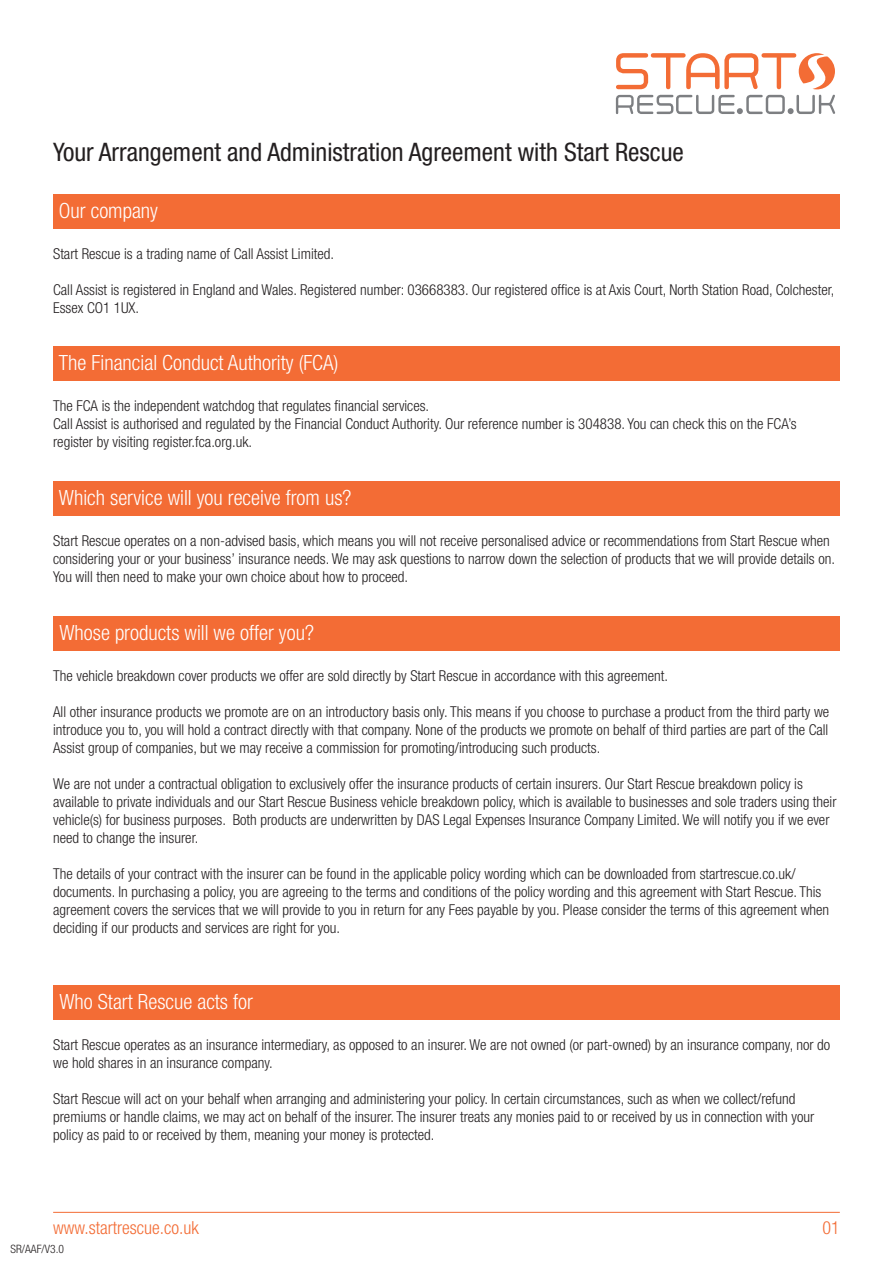
<style>
.page{position:relative;width:893px;height:1263px;background:#fff}
.page>*{position:absolute;margin:0;border:0;box-sizing:border-box;transform-origin:0 0}
.t1{font:condensed 25.5px "Helvetica Neue LT Std";color:#231f20}
.t2{font:300 condensed 21px "Helvetica Neue LT Std";color:#fff}
.t3{font:300 condensed 18px "Helvetica Neue LT Std";color:#f36c35}
.t4{font:300 condensed 15px/18px "Helvetica Neue LT Std";color:#231f20}
.t5{font:300 condensed 11.55px "Helvetica Neue LT Std";color:#231f20}
</style>
<div class="page">
<svg style="left:616px;top:53px;width:219px;height:61px"></svg>
<hr style="left:53px;top:1212px;width:787px;height:1px;background:#f36c35">
<div style="left:53px;top:195px;width:787px;height:34px;background:#f36c35"></div>
<div style="left:53px;top:347px;width:787px;height:34px;background:#f36c35"></div>
<div style="left:53px;top:481px;width:787px;height:35px;background:#f36c35"></div>
<div style="left:53px;top:616px;width:787px;height:35px;background:#f36c35"></div>
<div style="left:53px;top:985px;width:787px;height:34px;background:#f36c35"></div>
<p class="t1" style="left:53px;top:137px;width:632px">Your Arrangement and Administration Agreement with Start Rescue</p>
<p class="t2" style="left:59px;top:199px;width:101px">Our company</p>
<p class="t4" style="left:53px;top:244px;width:282px">Start Rescue is a trading name of Call Assist Limited.</p>
<p class="t4" style="left:53px;top:280px;width:783px">Call Assist is registered in England and Wales. Registered number: 03668383. Our registered office is at Axis Court, North Station Road, Colchester,<br>Essex CO1 1UX.</p>
<p class="t2" style="left:59px;top:351px;width:281px">The Financial Conduct Authority (FCA)</p>
<p class="t4" style="left:53px;top:397px;width:378px">The FCA is the independent watchdog that regulates financial services.</p>
<p class="t4" style="left:53px;top:415px;width:745px">Call Assist is authorised and regulated by the Financial Conduct Authority. Our reference number is 304838. You can check this on the FCA’s register by visiting register.fca.org.uk.</p>
<p class="t2" style="left:59px;top:485px;width:294px">Which service will you receive from us?</p>
<p class="t4" style="left:53px;top:532px;width:783px">Start Rescue operates on a non-advised basis, which means you will not receive personalised advice or recommendations from Start Rescue when considering your or your business’ insurance needs. We may ask questions to narrow down the selection of products that we will provide details on.<br>You will then need to make your own choice about how to proceed.</p>
<p class="t2" style="left:59px;top:620px;width:256px">Whose products will we offer you?</p>
<p class="t4" style="left:53px;top:666px;width:616px">The vehicle breakdown cover products we offer are sold directly by Start Rescue in accordance with this agreement.</p>
<p class="t4" style="left:53px;top:702px;width:778px;text-align:justify">All other insurance products we promote are on an introductory basis only. This means if you choose to purchase a product from the third party we introduce you to, you will hold a contract directly with that company. None of the products we promote on behalf of third parties are part of the Call Assist group of companies, but we may receive a commission for promoting/introducing such products.</p>
<p class="t4" style="left:53px;top:774px;width:785px">We are not under a contractual obligation to exclusively offer the insurance products of certain insurers. Our Start Rescue breakdown policy is available to private individuals and our Start Rescue Business vehicle breakdown policy, which is available to businesses and sole traders using their vehicle(s) for business purposes. Both products are underwritten by DAS Legal Expenses Insurance Company Limited. We will notify you if we ever need to change the insurer.</p>
<p class="t4" style="left:53px;top:864px;width:778px">The details of your contract with the insurer can be found in the applicable policy wording which can be downloaded from startrescue.co.uk/ documents. In purchasing a policy, you are agreeing to the terms and conditions of the policy wording and this agreement with Start Rescue. This agreement covers the services that we will provide to you in return for any Fees payable by you. Please consider the terms of this agreement when deciding if our products and services are right for you.</p>
<p class="t2" style="left:59px;top:989px;width:195px">Who Start Rescue acts for</p>
<p class="t4" style="left:53px;top:1035px;width:778px">Start Rescue operates as an insurance intermediary, as opposed to an insurer. We are not owned (or part-owned) by an insurance company, nor do we hold shares in an insurance company.</p>
<p class="t4" style="left:53px;top:1089px;width:763px">Start Rescue will act on your behalf when arranging and administering your policy. In certain circumstances, such as when we collect/refund premiums or handle claims, we may act on behalf of the insurer. The insurer treats any monies paid to or received by us in connection with your policy as paid to or received by them, meaning your money is protected.</p>
<p class="t3" style="left:53px;top:1217px;width:147px">www.startrescue.co.uk</p>
<p class="t5" style="left:11px;top:1242px;width:55px">SR/AAF/V3.0</p>
<p class="t3" style="left:823px;top:1217px;width:19px">01</p>
</div>
